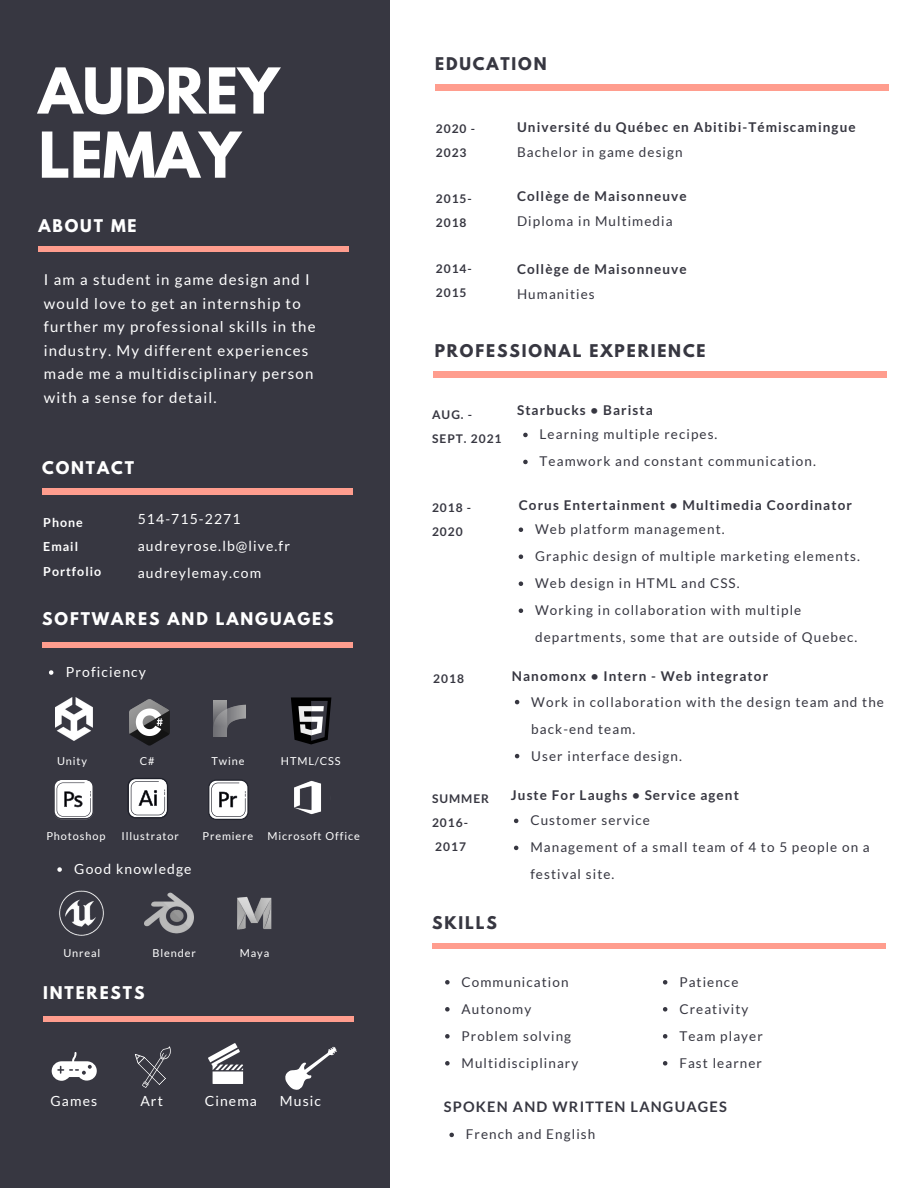
<style>
.page{position:relative;width:918px;height:1188px;background:#fff}
.page>*{position:absolute;margin:0;border:0;box-sizing:border-box;transform-origin:0 0}
.t1{font:700 55.95px/64.2px "League Spartan";color:#fff}
.t2{font:700 15.6px "League Spartan";letter-spacing:.12em;color:#fff}
.t3{font:700 15.6px "League Spartan";letter-spacing:.12em;color:#373741}
.t4{font:15px/23.7px "Lato";letter-spacing:.08em;color:#fff}
.t5{font:700 14.55px "Lato";letter-spacing:.08em;color:#373741}
.t6{font:13.95px/27px "Lato";letter-spacing:.08em;color:#fff}
.t7{font:13.5px/27px "Lato";letter-spacing:.08em;color:#373741}
.t8{font:700 13.5px "Lato";letter-spacing:.08em;color:#373741}
.t9{font:700 12.45px/24.8px "Lato";letter-spacing:.08em;color:#fff}
.t10{font:700 12px/24px "Lato";letter-spacing:.08em;color:#373741}
.t11{font:10.95px "Lato";letter-spacing:.08em;color:#fff}
</style>
<div class="page">
<div style="left:0;top:0;width:389px;height:1188px;background:#373741"></div>
<div style="left:39px;top:246px;width:310px;height:6px;background:#ff9d8e"></div>
<div style="left:42px;top:489px;width:311px;height:5px;background:#ff9d8e"></div>
<div style="left:43px;top:1016px;width:311px;height:6px;background:#ff9d8e"></div>
<div style="left:435px;top:84px;width:453px;height:6px;background:#ff9d8e"></div>
<div style="left:433px;top:372px;width:454px;height:5px;background:#ff9d8e"></div>
<div style="left:432px;top:943px;width:454px;height:6px;background:#ff9d8e"></div>
<svg style="left:208px;top:1043px;width:35px;height:41px"></svg>
<svg style="left:135px;top:1046px;width:36px;height:42px"></svg>
<svg style="left:52px;top:1052px;width:45px;height:29px"></svg>
<svg style="left:285px;top:1046px;width:52px;height:44px"></svg>
<div style="left:42px;top:642px;width:311px;height:6px;background:#ff9d8e"></div>
<img style="left:59px;top:890px;width:45px;height:46px">
<img style="left:145px;top:892px;width:48px;height:42px">
<img style="left:237px;top:896px;width:34px;height:34px">
<svg style="left:519px;top:527px;width:4px;height:5px"></svg>
<svg style="left:519px;top:554px;width:4px;height:5px"></svg>
<svg style="left:519px;top:581px;width:4px;height:5px"></svg>
<svg style="left:519px;top:608px;width:4px;height:5px"></svg>
<svg style="left:515px;top:700px;width:4px;height:4px"></svg>
<svg style="left:515px;top:754px;width:4px;height:4px"></svg>
<svg style="left:449px;top:1133px;width:5px;height:4px"></svg>
<svg style="left:445px;top:980px;width:5px;height:5px"></svg>
<svg style="left:445px;top:1007px;width:5px;height:5px"></svg>
<svg style="left:445px;top:1034px;width:5px;height:5px"></svg>
<svg style="left:445px;top:1061px;width:5px;height:5px"></svg>
<svg style="left:663px;top:980px;width:4px;height:5px"></svg>
<svg style="left:663px;top:1007px;width:4px;height:5px"></svg>
<svg style="left:663px;top:1034px;width:4px;height:5px"></svg>
<svg style="left:663px;top:1061px;width:4px;height:5px"></svg>
<svg style="left:49px;top:670px;width:4px;height:5px"></svg>
<svg style="left:57px;top:867px;width:5px;height:5px"></svg>
<svg style="left:523px;top:433px;width:5px;height:4px"></svg>
<svg style="left:523px;top:460px;width:5px;height:4px"></svg>
<svg style="left:514px;top:819px;width:4px;height:4px"></svg>
<svg style="left:514px;top:846px;width:4px;height:4px"></svg>
<svg style="left:54px;top:780px;width:40px;height:39px;background:#ccccce"></svg>
<svg style="left:128px;top:778px;width:40px;height:40px;background:#c5c6c8"></svg>
<svg style="left:208px;top:780px;width:41px;height:40px;background:#c4c5c7"></svg>
<img style="left:294px;top:780px;width:27px;height:35px">
<img style="left:55px;top:697px;width:38px;height:43px">
<img style="left:214px;top:701px;width:31px;height:36px">
<img style="left:129px;top:699px;width:41px;height:47px">
<svg style="left:291px;top:697px;width:40px;height:47px"></svg>
<h1 class="t1" style="left:39px;top:66px;width:242px">AUDREY<br>LEMAY</h1>
<p class="t2" style="left:39px;top:218px;width:100px">ABOUT ME</p>
<p class="t4" style="left:44px;top:267px;width:273px">I am a student in game design and I would love to get an internship to further my professional skills in the industry. My different experiences made me a multidisciplinary person with a sense for detail.</p>
<p class="t2" style="left:42px;top:460px;width:93px">CONTACT</p>
<p class="t9" style="left:43px;top:509px;width:59px">Phone<br>Email<br>Portfolio</p>
<p class="t6" style="left:138px;top:505px;width:154px">514-715-2271 audreyrose.lb@live.fr audreylemay.com</p>
<p class="t2" style="left:42px;top:611px;width:293px">SOFTWARES AND LANGUAGES</p>
<p class="t6" style="left:66px;top:658px;width:82px">Proficiency</p>
<p class="t11" style="left:57px;top:754px;width:32px">Unity</p>
<p class="t11" style="left:140px;top:754px;width:16px">C#</p>
<p class="t11" style="left:211px;top:754px;width:34px">Twine</p>
<p class="t11" style="left:281px;top:754px;width:61px">HTML/CSS</p>
<p class="t11" style="left:46px;top:829px;width:61px">Photoshop</p>
<p class="t11" style="left:122px;top:829px;width:59px">Illustrator</p>
<p class="t11" style="left:203px;top:829px;width:52px">Premiere</p>
<p class="t11" style="left:268px;top:829px;width:94px">Microsoft Office</p>
<p class="t6" style="left:74px;top:855px;width:119px">Good knowledge</p>
<p class="t11" style="left:63px;top:946px;width:38px">Unreal</p>
<p class="t11" style="left:153px;top:946px;width:45px">Blender</p>
<p class="t11" style="left:240px;top:946px;width:31px">Maya</p>
<p class="t2" style="left:43px;top:985px;width:103px">INTERESTS</p>
<p class="t6" style="left:51px;top:1087px;width:48px">Games</p>
<p class="t6" style="left:140px;top:1087px;width:24px">Art</p>
<p class="t6" style="left:205px;top:1087px;width:54px">Cinema</p>
<p class="t6" style="left:280px;top:1087px;width:43px">Music</p>
<p class="t3" style="left:435px;top:56px;width:113px">EDUCATION</p>
<p class="t10" style="left:436px;top:117px;width:41px">2020 -<br>2023</p>
<p class="t8" style="left:517px;top:119px;width:340px">Université du Québec en Abitibi-Témiscamingue</p>
<p class="t7" style="left:517px;top:138px;width:167px">Bachelor in game design</p>
<p class="t10" style="left:436px;top:186px;width:37px">2015-<br>2018</p>
<p class="t8" style="left:517px;top:188px;width:171px">Collège de Maisonneuve</p>
<p class="t7" style="left:517px;top:207px;width:157px">Diploma in Multimedia</p>
<p class="t10" style="left:436px;top:256px;width:37px">2014-<br>2015</p>
<p class="t8" style="left:517px;top:261px;width:171px">Collège de Maisonneuve</p>
<p class="t7" style="left:517px;top:280px;width:79px">Humanities</p>
<p class="t3" style="left:435px;top:343px;width:272px">PROFESSIONAL EXPERIENCE</p>
<p class="t10" style="left:432px;top:402px;width:71px">AUG. -<br>SEPT. 2021</p>
<p class="t8" style="left:517px;top:401px;width:137px">Starbucks • Barista</p>
<p class="t7" style="left:540px;top:421px;width:278px">Learning multiple recipes.<br>Teamwork and constant communication.</p>
<p class="t10" style="left:432px;top:495px;width:41px">2018 -<br>2020</p>
<p class="t8" style="left:519px;top:496px;width:335px">Corus Entertainment • Multimedia Coordinator</p>
<p class="t7" style="left:535px;top:516px;width:326px">Web platform management.<br>Graphic design of multiple marketing elements.<br>Web design in HTML and CSS.<br>Working in collaboration with multiple departments, some that are outside of Quebec.</p>
<p class="t10" style="left:433px;top:666px;width:32px">2018</p>
<p class="t8" style="left:512px;top:667px;width:258px">Nanomonx • Intern - Web integrator</p>
<p class="t7" style="left:531px;top:688px;width:354px">Work in collaboration with the design team and the back-end team.<br>User interface design.</p>
<p class="t10" style="left:432px;top:786px;width:59px">SUMMER<br>2016-<br>2017</p>
<p class="t8" style="left:511px;top:786px;width:229px">Juste For Laughs • Service agent</p>
<p class="t7" style="left:530px;top:807px;width:341px">Customer service<br>Management of a small team of 4 to 5 people on a festival site.</p>
<p class="t3" style="left:432px;top:915px;width:66px">SKILLS</p>
<p class="t7" style="left:462px;top:968px;width:118px">Communication<br>Autonomy<br>Problem solving<br>Multidisciplinary</p>
<p class="t7" style="left:679px;top:968px;width:85px">Patience<br>Creativity<br>Team player<br>Fast learner</p>
<p class="t5" style="left:444px;top:1097px;width:284px">SPOKEN AND WRITTEN LANGUAGES</p>
<p class="t7" style="left:466px;top:1121px;width:131px">French and English</p>
</div>
